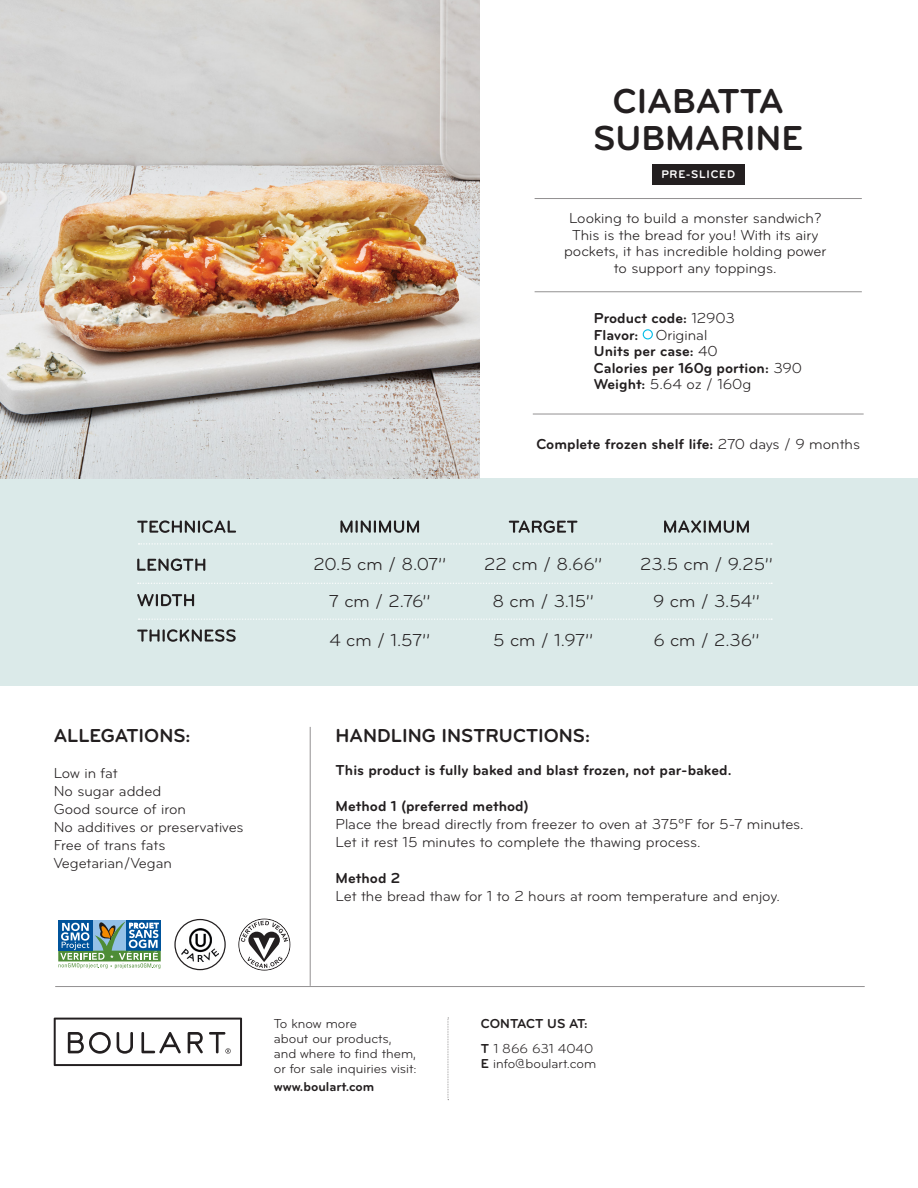
<style>
.page{position:relative;width:918px;height:1188px;background:#fff}
.page>*{position:absolute;margin:0;border:0;box-sizing:border-box;transform-origin:0 0}
.t1{font:700 36px/37px "Bryant Pro";color:#231f20;text-align:center}
.t2{font:700 19.5px "Bryant Pro";color:#231f20}
.t3{font:18px/37px "Bryant Pro";color:#231f20;text-align:center}
.t4{font:15px/18px "Bryant Pro";color:#231f20}
.t5{font:700 15px/16.5px "Bryant Pro";color:#231f20}
.t6{font:13.5px/15px "Bryant Pro";color:#231f20}
.t7{font:700 13.5px/25.5px "Bryant Pro";color:#231f20}
.t8{font:700 11.55px "Bryant Pro";letter-spacing:.07em;color:#fff}
.s1{font-weight:400}
.s2{font-weight:700}
</style>
<div class="page">
<div style="left:0;top:478px;width:918px;height:208px;background:#dbeae9"></div>
<hr style="left:310px;top:727px;width:1px;height:259px;background:#231f20">
<svg style="left:54px;top:1018px;width:188px;height:48px"></svg>
<hr style="left:55px;top:986px;width:810px;height:1px;background:#231f20">
<img style="left:0;top:0;width:479px;height:478px">
<svg style="left:138px;top:583px;width:634px;height:1px"></svg>
<svg style="left:139px;top:619px;width:633px;height:1px"></svg>
<svg style="left:139px;top:543px;width:633px;height:2px"></svg>
<svg style="left:137px;top:520px;width:99px;height:13px"></svg>
<svg style="left:137px;top:559px;width:68px;height:12px"></svg>
<svg style="left:137px;top:594px;width:57px;height:12px"></svg>
<svg style="left:137px;top:629px;width:99px;height:13px"></svg>
<svg style="left:340px;top:520px;width:79px;height:13px"></svg>
<svg style="left:509px;top:520px;width:68px;height:13px"></svg>
<svg style="left:664px;top:520px;width:85px;height:13px"></svg>
<svg style="left:448px;top:1018px;width:1px;height:82px"></svg>
<hr style="left:535px;top:198px;width:327px;height:1px;background:#231f20">
<hr style="left:535px;top:291px;width:327px;height:1px;background:#231f20">
<div style="left:643px;top:329px;width:10px;height:10px;border:1px solid #00bce7;border-radius:50%"></div>
<hr style="left:533px;top:414px;width:331px;height:1px;background:#231f20">
<svg style="left:238px;top:918px;width:53px;height:53px"></svg>
<img style="left:181px;top:928px;width:38px;height:33px">
<div style="left:174px;top:919px;width:52px;height:51px;border:1px solid #231f20;border-radius:50%"></div>
<div style="left:93px;top:920px;width:33px;height:31px;background:#93c0e7"></div>
<div style="left:126px;top:920px;width:35px;height:31px;background:#00539b"></div>
<div style="left:58px;top:920px;width:35px;height:31px;background:#00539b"></div>
<svg style="left:58px;top:922px;width:103px;height:47px"></svg>
<div style="left:652px;top:164px;width:93px;height:21px;background:#231f20"></div>
<h2 class="t2" style="left:54px;top:725px;width:138px">ALLEGATIONS:</h2>
<p class="t4" style="left:54px;top:764px;width:191px">Low in fat<br>No sugar added<br>Good source of iron<br>No additives or preservatives<br>Free of trans fats<br>Vegetarian/Vegan</p>
<h1 class="t1" style="left:593px;top:84px;width:212px">CIABATTA<br>SUBMARINE</h1>
<p class="t8" style="left:661px;top:168px;width:75px">PRE-SLICED</p>
<p class="t4" style="left:564px;top:211px;width:264px;line-height:16.5px;text-align:center">Looking to build a monster sandwich?<br>This is the bread for you! With its airy pockets, it has incredible holding power to support any toppings.</p>
<p class="t5" style="left:594px;top:311px;width:210px">Product code: <span class="s1">12903<br></span>Flavor: <span class="s1">Original<br></span>Units per case: <span class="s1">40<br></span>Calories per 160g portion: <span class="s1">390<br></span>Weight: <span class="s1">5.64 oz / 160g</span></p>
<p class="t5" style="left:536px;top:436px;width:325px">Complete frozen shelf life: <span class="s1">270 days / 9 months</span></p>
<p class="t3" style="left:313px;top:546px;width:134px">20.5 cm / 8.07’’<br>7 cm / 2.76’’</p>
<p class="t3" style="left:329px;top:622px;width:102px">4 cm / 1.57’’</p>
<p class="t3" style="left:484px;top:546px;width:119px">22 cm / 8.66’’<br>8 cm / 3.15’’</p>
<p class="t3" style="left:493px;top:622px;width:101px">5 cm / 1.97’’</p>
<p class="t3" style="left:654px;top:622px;width:107px">6 cm / 2.36’’</p>
<p class="t3" style="left:640px;top:546px;width:134px">23.5 cm / 9.25’’<br>9 cm / 3.54’’</p>
<h2 class="t2" style="left:336px;top:725px;width:256px">HANDLING INSTRUCTIONS:</h2>
<p class="t5" style="left:336px;top:762px;width:397px">This product is fully baked and blast frozen, not par-baked.</p>
<p class="t5" style="left:336px;top:798px;width:195px">Method 1 (preferred method)</p>
<p class="t4" style="left:336px;top:815px;width:470px">Place the bread directly from freezer to oven at 375ºF for 5-7 minutes.<br>Let it rest 15 minutes to complete the thawing process.</p>
<p class="t5" style="left:336px;top:870px;width:66px">Method 2</p>
<p class="t4" style="left:336px;top:887px;width:446px">Let the bread thaw for 1 to 2 hours at room temperature and enjoy.</p>
<p class="t6" style="left:274px;top:1016px;width:144px">To know more<br>about our products, and where to find them, or for sale inquiries visit:</p>
<p class="t7" style="left:274px;top:1074px;width:102px">www.boulart.com</p>
<p class="t7" style="left:481px;top:1011px;width:114px">CONTACT US AT:<br>T <span class="s1">1 866 631 4040</span></p>
<p class="t6" style="left:481px;top:1057px;width:117px"><span class="s2">E</span> info@boulart.com</p>
</div>
